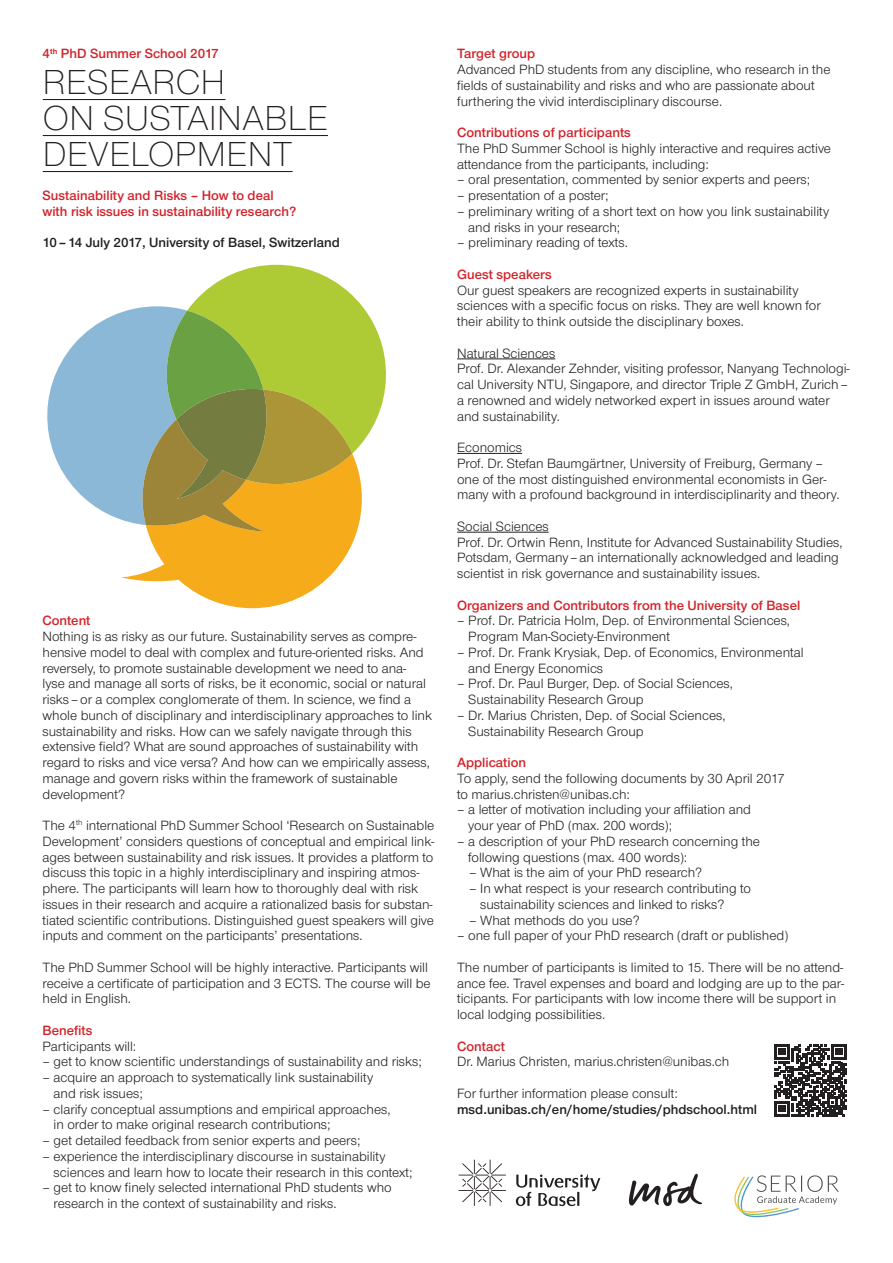
<style>
.page{position:relative;width:893px;height:1263px;background:#fff}
.page>*{position:absolute;margin:0;border:0;box-sizing:border-box;transform-origin:0 0}
.t1{font:300 36px/36px "Nimbus Sans Novus TOT";letter-spacing:.015em;color:#231f20}
.t2{font:13.95px/15.8px "Nimbus Sans Novus TOT";color:#231f20}
.t3{font:13.95px/15.8px "Nimbus Sans Novus TOT Sem Bol";color:#d1232a}
.t4{font:13.95px "Nimbus Sans Novus TOT Sem Bol";color:#231f20}
</style>
<div class="page">
<hr style="left:43px;top:99px;width:182px;height:1px;background:#231f20">
<hr style="left:43px;top:135px;width:285px;height:1px;background:#231f20">
<hr style="left:43px;top:171px;width:250px;height:1px;background:#231f20">
<hr style="left:457px;top:359px;width:98px;height:1px;background:#231f20">
<hr style="left:457px;top:453px;width:65px;height:1px;background:#231f20">
<hr style="left:457px;top:532px;width:92px;height:1px;background:#231f20">
<svg style="left:774px;top:1044px;width:73px;height:72px"></svg>
<svg style="left:47px;top:265px;width:339px;height:343px"></svg>
<svg style="left:629px;top:1174px;width:73px;height:32px"></svg>
<svg style="left:516px;top:1174px;width:84px;height:32px"></svg>
<svg style="left:459px;top:1160px;width:47px;height:46px"></svg>
<svg style="left:734px;top:1175px;width:105px;height:42px"></svg>
<p class="t3" style="left:43px;top:46px;width:178px">4<sup>th</sup> PhD Summer School 2017</p>
<h1 class="t1" style="left:43px;top:65px;width:286px">RESEARCH<br>ON SUSTAINABLE<br>DEVELOPMENT</h1>
<p class="t3" style="left:43px;top:188px;width:255px">Sustainability and Risks – How to deal with risk issues in sustainability research?</p>
<p class="t4" style="left:43px;top:235px;width:299px">10–14 July 2017, University of Basel, Switzerland</p>
<p class="t3" style="left:43px;top:613px;width:50px">Content</p>
<p class="t2" style="left:43px;top:629px;width:391px">Nothing is as risky as our future. Sustainability serves as compre&shy;hensive model to deal with complex and future-oriented risks. And reversely, to promote sustainable development we need to ana&shy;lyse and manage all sorts of risks, be it economic, social or natural risks–or a complex conglomerate of them. In science, we find a whole bunch of disciplinary and interdisciplinary approaches to link sustainability and risks. How can we safely navigate through this extensive field? What are sound approaches of sustainability with regard to risks and vice versa? And how can we empirically assess, manage and govern risks within the framework of sustainable development?</p>
<p class="t2" style="left:43px;top:818px;width:393px">The 4<sup>th</sup> international PhD Summer School ‘Research on Sustainable Development’ considers questions of conceptual and empirical link&shy;ages between sustainability and risk issues. It provides a platform to discuss this topic in a highly interdisciplinary and inspiring atmos&shy;phere. The participants will learn how to thoroughly deal with risk issues in their research and acquire a rationalized basis for substan&shy;tiated scientific contributions. Distinguished guest speakers will give inputs and comment on the participants’ presentations.</p>
<p class="t2" style="left:43px;top:959px;width:390px">The PhD Summer School will be highly interactive. Participants will receive a certificate of participation and 3 ECTS. The course will be held in English.</p>
<p class="t3" style="left:43px;top:1022px;width:51px">Benefits</p>
<p class="t2" style="left:43px;top:1038px;width:95px">Participants will:</p>
<p class="t2" style="left:43px;top:1054px;width:381px">– get to know scientific understandings of sustainability and risks;</p>
<p class="t2" style="left:54px;top:1070px;width:321px;text-indent:-11px">– acquire an approach to systematically link sustainability and risk issues;</p>
<p class="t2" style="left:54px;top:1101px;width:338px;text-indent:-11px">– clarify conceptual assumptions and empirical approaches, in order to make original research contributions;</p>
<p class="t2" style="left:43px;top:1133px;width:319px">– get detailed feedback from senior experts and peers;</p>
<p class="t2" style="left:54px;top:1148px;width:360px;text-indent:-11px">– experience the interdisciplinary discourse in sustainability sciences and learn how to locate their research in this context;</p>
<p class="t2" style="left:54px;top:1180px;width:340px;text-indent:-11px">– get to know finely selected international PhD students who research in the context of sustainability and risks.</p>
<p class="t3" style="left:457px;top:46px;width:80px">Target group</p>
<p class="t2" style="left:457px;top:62px;width:375px">Advanced PhD students from any discipline, who research in the fields of sustainability and risks and who are passionate about furthering the vivid interdisciplinary discourse.</p>
<p class="t3" style="left:457px;top:125px;width:175px">Contributions of participants</p>
<p class="t2" style="left:457px;top:140px;width:375px">The PhD Summer School is highly interactive and requires active attendance from the participants, including:</p>
<p class="t2" style="left:457px;top:172px;width:354px">– oral presentation, commented by senior experts and peers;</p>
<p class="t2" style="left:457px;top:188px;width:153px">– presentation of a poster;</p>
<p class="t2" style="left:468px;top:203px;width:363px;text-indent:-11px">– preliminary writing of a short text on how you link sustainability and risks in your research;</p>
<p class="t2" style="left:457px;top:235px;width:172px">– preliminary reading of texts.</p>
<p class="t3" style="left:457px;top:266px;width:96px">Guest speakers</p>
<p class="t2" style="left:457px;top:282px;width:365px">Our guest speakers are recognized experts in sustainability sciences with a specific focus on risks. They are well known for their ability to think outside the disciplinary boxes.</p>
<p class="t2" style="left:457px;top:345px;width:394px">Natural Sciences<br>Prof. Dr. Alexander Zehnder, visiting professor, Nanyang Technologi&shy;cal University NTU, Singapore, and director Triple Z GmbH, Zurich– a renowned and widely networked expert in issues around water and sustainability.</p>
<p class="t2" style="left:457px;top:440px;width:384px">Economics<br>Prof. Dr. Stefan Baumgärtner, University of Freiburg, Germany – one of the most distinguished environmental economists in Ger&shy;many with a profound background in interdisciplinarity and theory.</p>
<p class="t2" style="left:457px;top:518px;width:387px">Social Sciences<br>Prof. Dr. Ortwin Renn, Institute for Advanced Sustainability Studies, Potsdam, Germany–an internationally acknowledged and leading scientist in risk governance and sustainability issues.</p>
<p class="t3" style="left:457px;top:597px;width:345px">Organizers and Contributors from the University of Basel</p>
<p class="t2" style="left:468px;top:613px;width:323px;text-indent:-11px">– Prof. Dr. Patricia Holm, Dep. of Environmental Sciences,<br>Program Man-Society-Environment</p>
<p class="t2" style="left:468px;top:644px;width:337px;text-indent:-11px">– Prof. Dr. Frank Krysiak, Dep. of Economics, Environmental and Energy Economics</p>
<p class="t2" style="left:468px;top:676px;width:266px;text-indent:-11px">– Prof. Dr. Paul Burger, Dep. of Social Sciences,<br>Sustainability Research Group</p>
<p class="t2" style="left:468px;top:707px;width:259px;text-indent:-11px">– Dr. Marius Christen, Dep. of Social Sciences,<br>Sustainability Research Group</p>
<p class="t3" style="left:457px;top:755px;width:71px">Application</p>
<p class="t2" style="left:457px;top:770px;width:329px">To apply, send the following documents by 30 April 2017 to marius.christen@unibas.ch:</p>
<p class="t2" style="left:468px;top:802px;width:284px;text-indent:-11px">– a letter of motivation including your affiliation and your year of PhD (max. 200 words);</p>
<p class="t2" style="left:468px;top:833px;width:293px;text-indent:-11px">– a description of your PhD research concerning the following questions (max. 400 words):</p>
<p class="t2" style="left:469px;top:865px;width:235px">– What is the aim of your PhD research?</p>
<p class="t2" style="left:480px;top:881px;width:272px;text-indent:-11px">– In what respect is your research contributing to sustainability sciences and linked to risks?</p>
<p class="t2" style="left:469px;top:912px;width:172px">– What methods do you use?</p>
<p class="t2" style="left:457px;top:928px;width:333px">– one full paper of your PhD research (draft or published)</p>
<p class="t2" style="left:457px;top:959px;width:388px">The number of participants is limited to 15. There will be no attend&shy;ance fee. Travel expenses and board and lodging are up to the par&shy;ticipants. For participants with low income there will be support in local lodging possibilities.</p>
<p class="t3" style="left:457px;top:1038px;width:49px">Contact</p>
<p class="t2" style="left:457px;top:1054px;width:274px">Dr. Marius Christen, marius.christen@unibas.ch</p>
<p class="t2" style="left:457px;top:1085px;width:222px">For further information please consult:</p>
<p class="t4" style="left:457px;top:1101px;width:301px">msd.unibas.ch/en/home/studies/phdschool.html</p>
</div>
